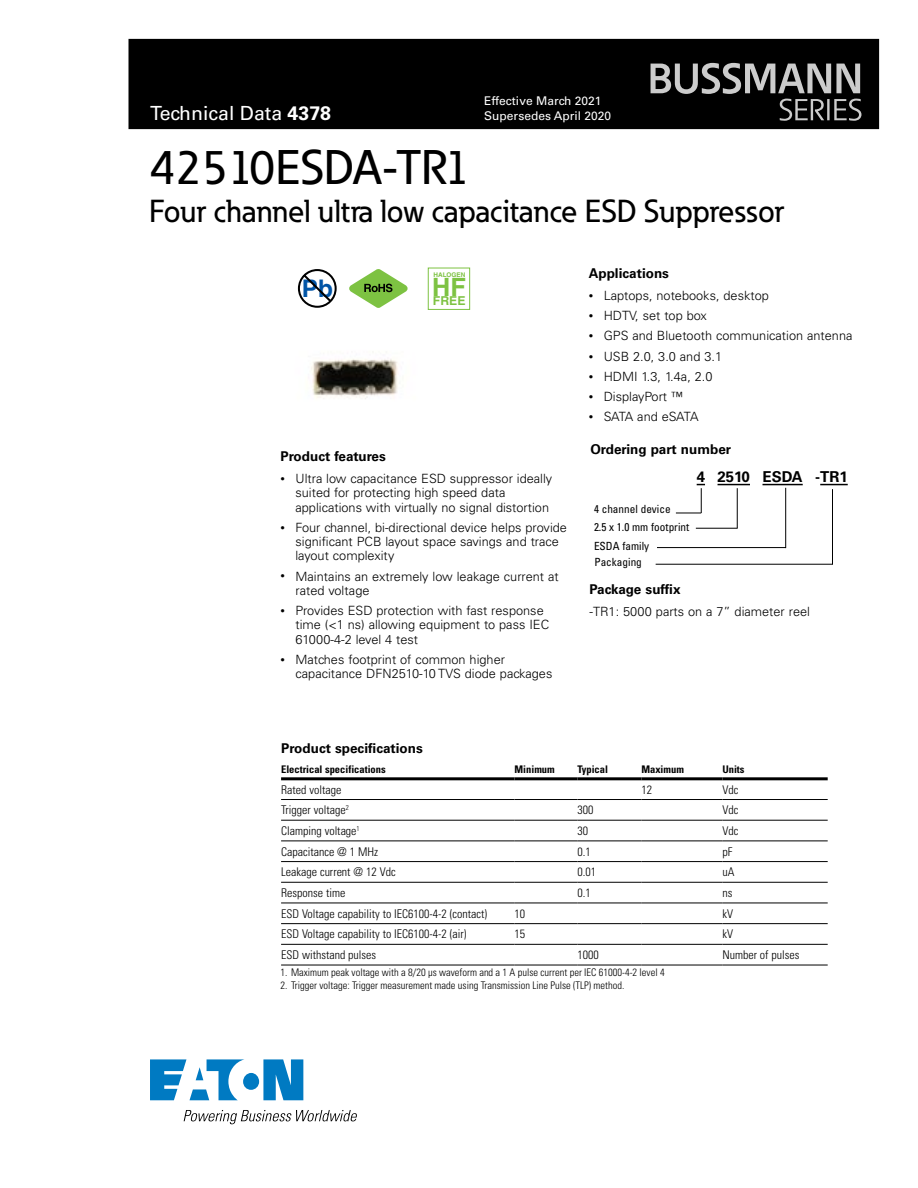
<style>
.page{position:relative;width:918px;height:1188px;background:#fff}
.page>*{position:absolute;margin:0;border:0;box-sizing:border-box;transform-origin:0 0}
.t1{font:500 48px "Eaton";color:#000}
.t2{font:500 31.5px "Eaton";color:#000}
.t3{font:700 25.2px "Helvetica";color:#7dc242}
.t4{font:700 24.3px "Helvetica";color:#0054a6}
.t5{font:19.5px "Univers LT Std";color:#fff}
.t6{font:700 15px "Univers LT Std";color:#000}
.t7{font:700 13.5px "Univers LT Std";color:#000}
.t8{font:300 12.75px/14.2px "Univers LT Std";color:#000}
.t9{font:300 12.75px "Univers LT Std";letter-spacing:-.025em;color:#000}
.t10{font:700 12.3px "Helvetica";color:#7dc242}
.t11{font:300 condensed 12px "Univers LT Std";color:#000}
.t12{font:12px/15px "Univers LT Std";color:#fff}
.t13{font:condensed 11.25px/19.4px "Univers LT Std";color:#000}
.t14{font:300 condensed 10.5px "Univers LT Std";color:#000}
.t15{font:700 condensed 10.5px "Univers LT Std";color:#000}
.t16{font:700 6.45px "Helvetica";color:#7dc242}
.s1{font-weight:700}
.s2{font-family:"Univers";font-size:9px}
</style>
<div class="page">
<div style="left:129px;top:39px;width:750px;height:90px;background:#000"></div>
<svg style="left:651px;top:63px;width:210px;height:58px"></svg>
<svg style="left:150px;top:1059px;width:153px;height:41px"></svg>
<svg style="left:184px;top:1110px;width:173px;height:14px"></svg>
<svg style="left:298px;top:269px;width:39px;height:39px"></svg>
<svg style="left:349px;top:269px;width:59px;height:39px"></svg>
<img style="left:311px;top:359px;width:87px;height:40px">
<hr style="left:718px;top:484px;width:32px;height:1px;background:#000">
<hr style="left:763px;top:484px;width:40px;height:1px;background:#000">
<svg style="left:820px;top:484px;width:28px;height:1px"></svg>
<div style="left:428px;top:268px;width:42px;height:42px;border:1px solid #7dc242"></div>
<svg style="left:676px;top:484px;width:29px;height:30px"></svg>
<hr style="left:737px;top:488px;width:1px;height:40px;background:#000">
<hr style="left:696px;top:528px;width:42px;height:1px;background:#000">
<hr style="left:785px;top:488px;width:1px;height:60px;background:#000">
<hr style="left:657px;top:547px;width:129px;height:1px;background:#000">
<hr style="left:832px;top:489px;width:1px;height:75px;background:#000">
<hr style="left:656px;top:564px;width:177px;height:1px;background:#000">
<hr style="left:281px;top:799px;width:233px;height:1px;background:#000">
<hr style="left:514px;top:799px;width:64px;height:1px;background:#000">
<hr style="left:578px;top:799px;width:63px;height:1px;background:#000">
<hr style="left:641px;top:799px;width:81px;height:1px;background:#000">
<hr style="left:722px;top:799px;width:106px;height:1px;background:#000">
<hr style="left:281px;top:820px;width:233px;height:1px;background:#000">
<hr style="left:514px;top:820px;width:64px;height:1px;background:#000">
<hr style="left:578px;top:820px;width:63px;height:1px;background:#000">
<hr style="left:641px;top:820px;width:81px;height:1px;background:#000">
<hr style="left:722px;top:820px;width:106px;height:1px;background:#000">
<hr style="left:281px;top:841px;width:233px;height:1px;background:#000">
<hr style="left:514px;top:841px;width:64px;height:1px;background:#000">
<hr style="left:578px;top:841px;width:63px;height:1px;background:#000">
<hr style="left:641px;top:841px;width:81px;height:1px;background:#000">
<hr style="left:722px;top:841px;width:106px;height:1px;background:#000">
<hr style="left:281px;top:861px;width:233px;height:1px;background:#000">
<hr style="left:514px;top:861px;width:64px;height:1px;background:#000">
<hr style="left:578px;top:861px;width:63px;height:1px;background:#000">
<hr style="left:641px;top:861px;width:81px;height:1px;background:#000">
<hr style="left:722px;top:861px;width:106px;height:1px;background:#000">
<hr style="left:281px;top:882px;width:233px;height:1px;background:#000">
<hr style="left:514px;top:882px;width:64px;height:1px;background:#000">
<hr style="left:578px;top:882px;width:63px;height:1px;background:#000">
<hr style="left:641px;top:882px;width:81px;height:1px;background:#000">
<hr style="left:722px;top:882px;width:106px;height:1px;background:#000">
<hr style="left:281px;top:903px;width:233px;height:1px;background:#000">
<hr style="left:514px;top:903px;width:64px;height:1px;background:#000">
<hr style="left:578px;top:903px;width:63px;height:1px;background:#000">
<hr style="left:641px;top:903px;width:81px;height:1px;background:#000">
<hr style="left:722px;top:903px;width:106px;height:1px;background:#000">
<hr style="left:281px;top:923px;width:233px;height:1px;background:#000">
<hr style="left:514px;top:923px;width:64px;height:1px;background:#000">
<hr style="left:578px;top:923px;width:63px;height:1px;background:#000">
<hr style="left:641px;top:923px;width:81px;height:1px;background:#000">
<hr style="left:722px;top:923px;width:106px;height:1px;background:#000">
<hr style="left:281px;top:944px;width:233px;height:1px;background:#000">
<hr style="left:514px;top:944px;width:64px;height:1px;background:#000">
<hr style="left:578px;top:944px;width:63px;height:1px;background:#000">
<hr style="left:641px;top:944px;width:81px;height:1px;background:#000">
<hr style="left:722px;top:944px;width:106px;height:1px;background:#000">
<hr style="left:281px;top:965px;width:233px;height:1px;background:#000">
<hr style="left:514px;top:965px;width:64px;height:1px;background:#000">
<hr style="left:578px;top:965px;width:63px;height:1px;background:#000">
<hr style="left:641px;top:965px;width:81px;height:1px;background:#000">
<hr style="left:722px;top:965px;width:106px;height:1px;background:#000">
<hr style="left:281px;top:777px;width:233px;height:3px;background:#000">
<hr style="left:514px;top:777px;width:64px;height:3px;background:#000">
<hr style="left:578px;top:777px;width:63px;height:3px;background:#000">
<hr style="left:641px;top:777px;width:81px;height:3px;background:#000">
<hr style="left:722px;top:777px;width:106px;height:3px;background:#000">
<h3 class="t5" style="left:150px;top:102px;width:183px">Technical Data <span class="s1">4378</span></h3>
<p class="t12" style="left:484px;top:93px;width:129px">Effective March 2021<br>Supersedes April 2020</p>
<h1 class="t1" style="left:149px;top:138px;width:323px">42510ESDA-TR1</h1>
<h2 class="t2" style="left:149px;top:192px;width:637px">Four channel ultra low capacitance ESD Suppressor</h2>
<h3 class="t4" style="left:302px;top:273px;width:33px">Pb</h3>
<p class="t16" style="left:434px;top:270px;width:34px">HALOGEN</p>
<h3 class="t3" style="left:432px;top:272px;width:35px">HF</h3>
<p class="t10" style="left:433px;top:294px;width:34px">FREE</p>
<p class="t7" style="left:280px;top:449px;width:107px">Product features</p>
<p class="t8" style="left:296px;top:471px;width:258px;text-indent:-15px"><span class="s2">•</span> Ultra low capacitance ESD suppressor ideally suited for protecting high speed data applications with virtually no signal distortion</p>
<p class="t8" style="left:296px;top:520px;width:273px;text-indent:-15px"><span class="s2">•</span> Four channel, bi-directional device helps provide significant PCB layout space savings and trace layout complexity</p>
<p class="t8" style="left:296px;top:569px;width:265px;text-indent:-15px"><span class="s2">•</span> Maintains an extremely low leakage current at rated voltage</p>
<p class="t8" style="left:296px;top:603px;width:255px;text-indent:-15px"><span class="s2">•</span> Provides ESD protection with fast response time (&lt;1 ns) allowing equipment to pass IEC<br>61000-4-2 level 4 test</p>
<p class="t8" style="left:296px;top:652px;width:258px;text-indent:-15px"><span class="s2">•</span> Matches footprint of common higher capacitance DFN2510-10 TVS diode packages</p>
<p class="t7" style="left:589px;top:265px;width:82px">Applications</p>
<p class="t8" style="left:589px;top:288px;width:182px"><span class="s2">•</span> Laptops, notebooks, desktop</p>
<p class="t8" style="left:589px;top:309px;width:120px"><span class="s2">•</span> HDTV, set top box</p>
<p class="t8" style="left:589px;top:329px;width:265px"><span class="s2">•</span> GPS and Bluetooth communication antenna</p>
<p class="t8" style="left:589px;top:349px;width:135px"><span class="s2">•</span> USB 2.0, 3.0 and 3.1</p>
<p class="t8" style="left:589px;top:369px;width:125px"><span class="s2">•</span> HDMI 1.3, 1.4a, 2.0</p>
<p class="t8" style="left:589px;top:390px;width:96px"><span class="s2">•</span> DisplayPort ™</p>
<p class="t9" style="left:589px;top:409px;width:111px"><span class="s2">•</span> SATA and eSATA</p>
<p class="t7" style="left:590px;top:442px;width:142px">Ordering part number</p>
<p class="t13" style="left:594px;top:499px;width:78px">4 channel device</p>
<p class="t6" style="left:697px;top:467px;width:153px">4 2510 ESDA -TR1</p>
<p class="t13" style="left:594px;top:517px;width:97px">2.5 x 1.0 mm footprint<br>ESDA family</p>
<p class="t13" style="left:594px;top:552px;width:49px">Packaging</p>
<p class="t7" style="left:589px;top:581px;width:93px">Package suffix</p>
<p class="t8" style="left:590px;top:604px;width:222px">-TR1: 5000 parts on a 7” diameter reel</p>
<p class="t7" style="left:281px;top:741px;width:143px">Product specifications</p>
<p class="t15" style="left:281px;top:763px;width:106px">Electrical specifications</p>
<p class="t15" style="left:515px;top:763px;width:42px">Minimum</p>
<p class="t15" style="left:578px;top:763px;width:32px">Typical</p>
<p class="t15" style="left:641px;top:763px;width:44px">Maximum</p>
<p class="t15" style="left:722px;top:763px;width:24px">Units</p>
<p class="t11" style="left:281px;top:782px;width:62px">Rated voltage</p>
<p class="t11" style="left:641px;top:782px;width:12px">12</p>
<p class="t11" style="left:722px;top:782px;width:17px">Vdc</p>
<p class="t11" style="left:281px;top:803px;width:69px">Trigger voltage<sup>2</sup></p>
<p class="t11" style="left:578px;top:803px;width:17px">300</p>
<p class="t11" style="left:722px;top:803px;width:17px">Vdc</p>
<p class="t11" style="left:281px;top:823px;width:80px">Clamping voltage<sup>1</sup></p>
<p class="t11" style="left:578px;top:823px;width:12px">30</p>
<p class="t11" style="left:722px;top:823px;width:17px">Vdc</p>
<p class="t11" style="left:281px;top:844px;width:99px">Capacitance @ 1 MHz</p>
<p class="t11" style="left:578px;top:844px;width:15px">0.1</p>
<p class="t11" style="left:722px;top:844px;width:11px">pF</p>
<p class="t11" style="left:281px;top:865px;width:116px">Leakage current @ 12 Vdc</p>
<p class="t11" style="left:578px;top:865px;width:20px">0.01</p>
<p class="t11" style="left:722px;top:865px;width:13px">uA</p>
<p class="t11" style="left:281px;top:886px;width:66px">Response time</p>
<p class="t11" style="left:578px;top:886px;width:15px">0.1</p>
<p class="t11" style="left:722px;top:886px;width:11px">ns</p>
<p class="t11" style="left:281px;top:906px;width:208px">ESD Voltage capability to IEC6100-4-2 (contact)</p>
<p class="t11" style="left:514px;top:906px;width:12px">10</p>
<p class="t11" style="left:722px;top:906px;width:12px">kV</p>
<p class="t11" style="left:281px;top:927px;width:187px">ESD Voltage capability to IEC6100-4-2 (air)</p>
<p class="t11" style="left:514px;top:927px;width:12px">15</p>
<p class="t11" style="left:722px;top:927px;width:12px">kV</p>
<p class="t11" style="left:281px;top:948px;width:97px">ESD withstand pulses</p>
<p class="t11" style="left:578px;top:948px;width:23px">1000</p>
<p class="t11" style="left:722px;top:948px;width:79px">Number of pulses</p>
<p class="t14" style="left:280px;top:966px;width:386px">1. Maximum peak voltage with a 8/20 µs waveform and a 1 A pulse current per IEC 61000-4-2 level 4</p>
<p class="t14" style="left:280px;top:979px;width:345px">2. Trigger voltage: Trigger measurement made using Transmission Line Pulse (TLP) method.</p>
</div>
